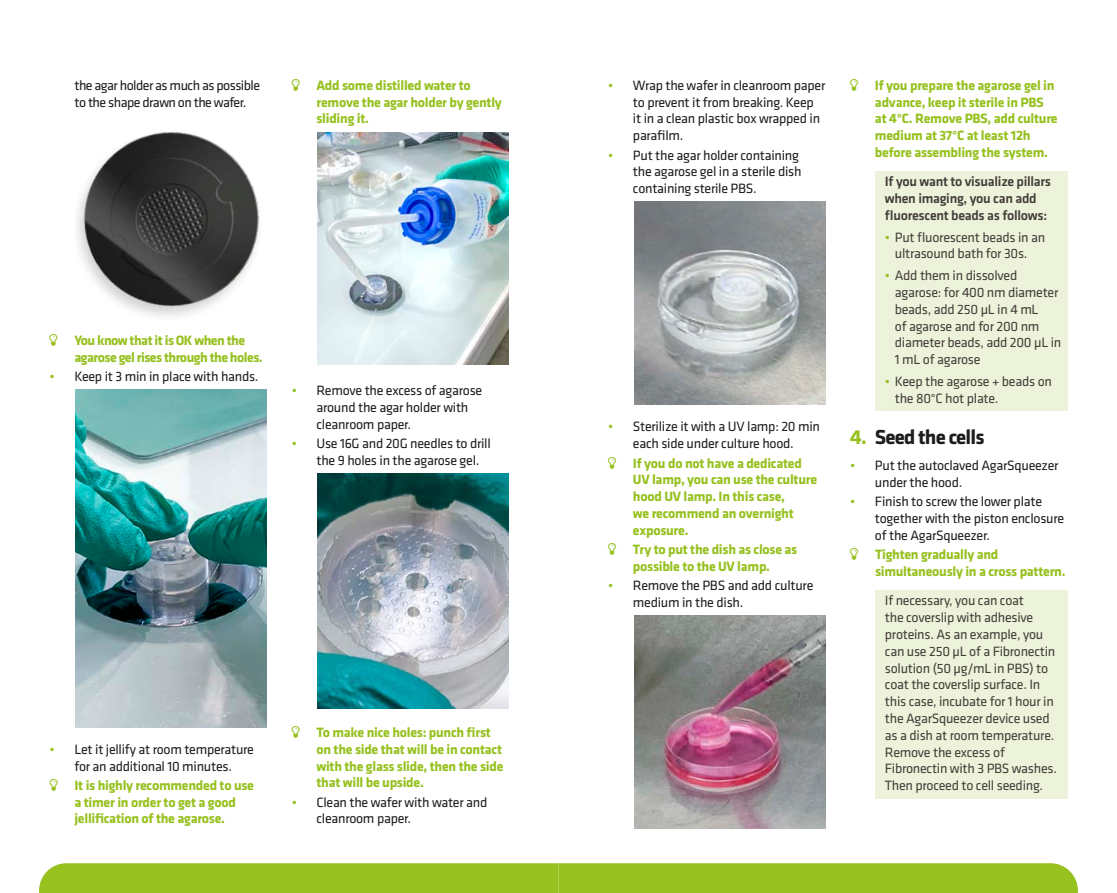
<style>
.page{position:relative;width:1117px;height:893px;background:#fff}
.page>*{position:absolute;margin:0;border:0;box-sizing:border-box;transform-origin:0 0}
.t1{font:700 21px "Klavika";letter-spacing:-.04em;color:#1d1d1b}
.t2{font:14px/16.8px "Klavika";letter-spacing:-.02em;color:#1d1d1b}
.t3{font:700 14px/16.8px "Klavika";letter-spacing:-.02em;color:#96c11f}
.t4{font:14px/16.8px "Klavika";letter-spacing:-.02em;color:#433d39}
.t5{font:500 14px/16.8px "Klavika";letter-spacing:-.02em;color:#433d39}
.t6{font:14px/16.8px "Klavika";letter-spacing:-.04em;color:#1d1d1b}
.t7{font:700 14px/16.8px "Klavika";letter-spacing:-.04em;color:#96c11f}
.s1{color:#96c11f}
</style>
<div class="page">
<div style="left:39px;top:863px;width:1038px;height:30px;background:#96c11f"></div>
<img style="left:77px;top:131px;width:183px;height:185px">
<img style="left:76px;top:390px;width:191px;height:337px">
<img style="left:317px;top:132px;width:191px;height:232px">
<img style="left:317px;top:474px;width:191px;height:234px">
<img style="left:634px;top:202px;width:191px;height:203px">
<img style="left:634px;top:616px;width:191px;height:212px">
<div style="left:874px;top:171px;width:193px;height:57px;background:#edf3da"></div>
<div style="left:874px;top:221px;width:193px;height:46px;background:#edf3da"></div>
<div style="left:874px;top:260px;width:193px;height:113px;background:#edf3da"></div>
<div style="left:874px;top:366px;width:193px;height:45px;background:#edf3da"></div>
<div style="left:874px;top:590px;width:193px;height:209px;background:#edf3da"></div>
<p class="t6" style="left:74px;top:77px;width:187px">the agar holder as much as possible to the shape drawn on the wafer.</p>
<p class="t3" style="left:316px;top:77px;width:187px">Add some distilled water to remove the agar holder by gently sliding it.</p>
<p class="t7" style="left:74px;top:332px;width:190px">You know that it is OK when the agarose gel rises through the holes.</p>
<p class="t2" style="left:50px;top:368px;width:210px"><span class="s1">•</span> Keep it 3 min in place with hands.</p>
<p class="t2" style="left:316px;top:383px;width:167px;text-indent:-25px"><span class="s1">•</span> Remove the excess of agarose around the agar holder with cleanroom paper.</p>
<p class="t2" style="left:316px;top:435px;width:176px;text-indent:-25px"><span class="s1">•</span> Use 16G and 20G needles to drill the 9 holes in the agarose gel.</p>
<p class="t2" style="left:50px;top:741px;width:206px;text-align:center"><span class="s1">•</span> Let it jellify at room temperature for an additional 10 minutes.</p>
<p class="t3" style="left:74px;top:777px;width:181px">It is highly recommended to use a timer in order to get a good jellification of the agarose.</p>
<p class="t3" style="left:316px;top:724px;width:188px">To make nice holes: punch first on the side that will be in contact with the glass slide, then the side that will be upside.</p>
<p class="t2" style="left:316px;top:794px;width:172px;text-indent:-25px"><span class="s1">•</span> Clean the wafer with water and cleanroom paper.</p>
<p class="t2" style="left:632px;top:77px;width:194px;text-indent:-25px"><span class="s1">•</span> Wrap the wafer in cleanroom paper to prevent it from breaking. Keep it in a clean plastic box wrapped in parafilm.</p>
<p class="t2" style="left:632px;top:147px;width:170px;text-indent:-25px"><span class="s1">•</span> Put the agar holder containing the agarose gel in a sterile dish containing sterile PBS.</p>
<p class="t2" style="left:608px;top:419px;width:213px;text-align:center"><span class="s1">•</span> Sterilize it with a UV lamp: 20 min each side under culture hood.</p>
<p class="t3" style="left:632px;top:455px;width:186px">If you do not have a dedicated<br>UV lamp, you can use the culture hood UV lamp. In this case,<br>we recommend an overnight exposure.</p>
<p class="t3" style="left:633px;top:541px;width:166px">Try to put the dish as close as possible to the UV lamp.</p>
<p class="t2" style="left:633px;top:577px;width:182px;text-indent:-25px"><span class="s1">•</span> Remove the PBS and add culture medium in the dish.</p>
<p class="t3" style="left:874px;top:77px;width:184px">If you prepare the agarose gel in advance, keep it sterile in PBS at 4°C. Remove PBS, add culture medium at 37°C at least 12h before assembling the system.</p>
<p class="t5" style="left:884px;top:173px;width:168px">If you want to visualize pillars when imaging, you can add fluorescent beads as follows:</p>
<p class="t4" style="left:884px;top:229px;width:162px;text-align:center"><span class="s1">•</span> Put fluorescent beads in an ultrasound bath for 30s.</p>
<p class="t4" style="left:894px;top:267px;width:168px;text-indent:-10px"><span class="s1">•</span> Add them in dissolved agarose: for 400 nm diameter beads, add 250 µL in 4 mL<br>of agarose and for 200 nm diameter beads, add 200 µL in<br>1 mL of agarose</p>
<p class="t4" style="left:894px;top:373px;width:158px;text-indent:-10px"><span class="s1">•</span> Keep the agarose + beads on the 80°C hot plate.</p>
<h1 class="t1" style="left:850px;top:425px;width:136px"><span class="s1">4.</span> Seed the cells</h1>
<p class="t2" style="left:874px;top:458px;width:185px;text-indent:-25px"><span class="s1">•</span> Put the autoclaved AgarSqueezer under the hood.</p>
<p class="t2" style="left:874px;top:494px;width:191px;text-indent:-25px"><span class="s1">•</span> Finish to screw the lower plate together with the piston enclosure of the AgarSqueezer.</p>
<p class="t3" style="left:874px;top:546px;width:192px">Tighten gradually and simultaneously in a cross pattern.</p>
<p class="t4" style="left:884px;top:592px;width:173px">If necessary, you can coat<br>the coverslip with adhesive proteins. As an example, you can use 250 µL of a Fibronectin solution (50 µg/mL in PBS) to coat the coverslip surface. In this case, incubate for 1 hour in the AgarSqueezer device used as a dish at room temperature.<br>Remove the excess of<br>Fibronectin with 3 PBS washes.<br>Then proceed to cell seeding.</p>
</div>
